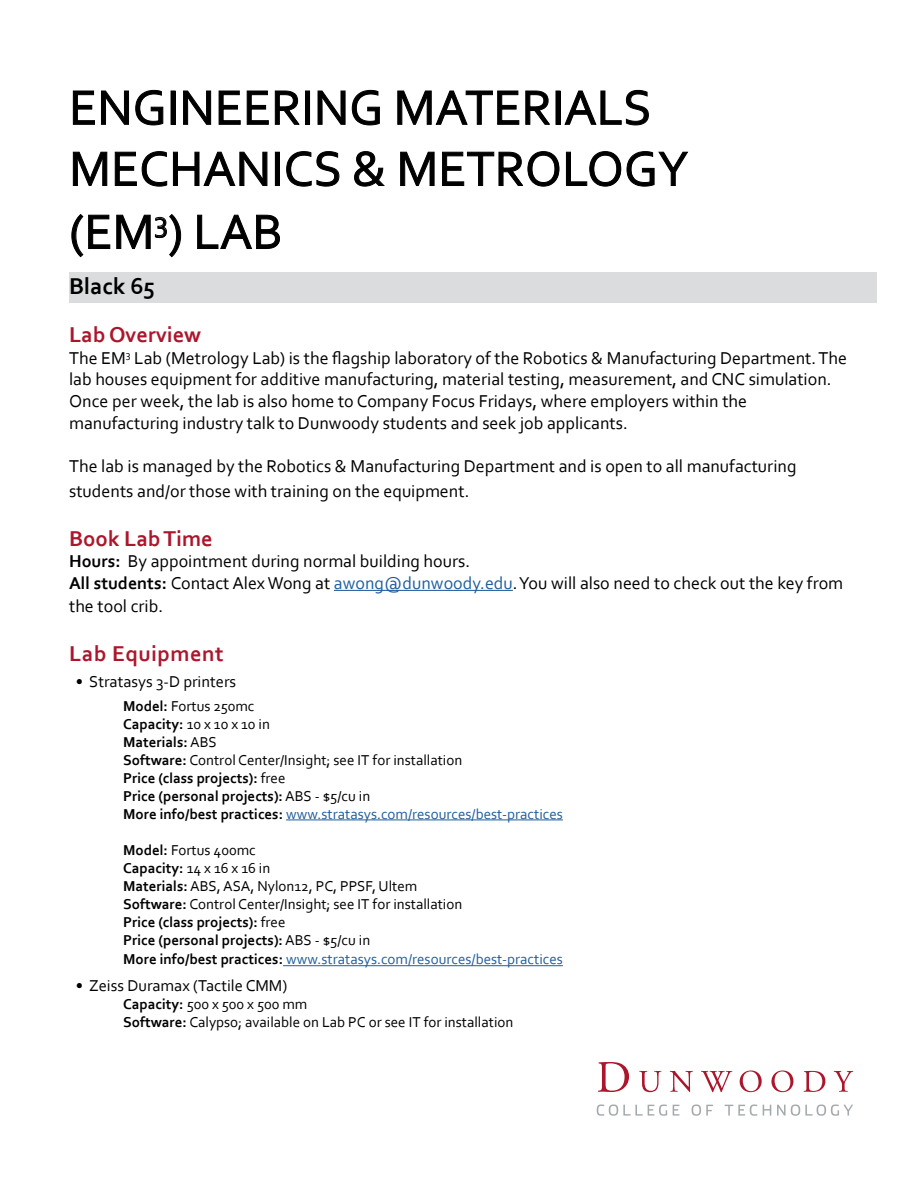
<style>
.page{position:relative;width:918px;height:1188px;background:#fff}
.page>*{position:absolute;margin:0;border:0;box-sizing:border-box;transform-origin:0 0}
.t1{font:51px/62.1px "Corbel";color:#000}
.t2{font:700 24px "Corbel";color:#000}
.t3{font:700 22.5px "Corbel";color:#ac162c}
.t4{font:700 22.5px "Corbel";letter-spacing:.025em;color:#ac162c}
.t5{font:18px/21.6px "Corbel";color:#000}
.t6{font:16.5px "Corbel";color:#000}
.t7{font:15px/18px "Corbel";color:#000}
.t8{font:700 15px/18px "Corbel";color:#000}
.t9{font:15px "Corbel";color:#215e9e}
.s1{font-weight:700}
.s2{color:#215e9e}
.s3{font-weight:400}
.s4{font-weight:400;color:#215e9e}
.s5{font-weight:700;color:#000}
</style>
<div class="page">
<div style="left:69px;top:273px;width:807px;height:30px;background:#dadcdd"></div>
<hr style="left:334px;top:590px;width:179px;height:1px;background:#215e9e">
<hr style="left:286px;top:819px;width:277px;height:1px;background:#215e9e">
<hr style="left:283px;top:965px;width:280px;height:1px;background:#215e9e">
<svg style="left:73px;top:90px;width:22px;height:35px"></svg>
<svg style="left:101px;top:90px;width:28px;height:35px"></svg>
<svg style="left:135px;top:90px;width:29px;height:36px"></svg>
<svg style="left:183px;top:90px;width:28px;height:35px"></svg>
<svg style="left:218px;top:90px;width:51px;height:35px"></svg>
<svg style="left:275px;top:90px;width:24px;height:35px"></svg>
<div style="left:305px;top:91px;width:5px;height:33px;border:1px solid #000"></div>
<svg style="left:317px;top:90px;width:29px;height:35px"></svg>
<svg style="left:352px;top:90px;width:28px;height:36px"></svg>
<svg style="left:397px;top:90px;width:153px;height:35px"></svg>
<svg style="left:564px;top:90px;width:85px;height:36px"></svg>
<svg style="left:73px;top:151px;width:35px;height:35px"></svg>
<svg style="left:115px;top:151px;width:52px;height:36px"></svg>
<svg style="left:173px;top:151px;width:95px;height:35px"></svg>
<div style="left:275px;top:152px;width:4px;height:34px;border:1px solid #000"></div>
<svg style="left:286px;top:151px;width:54px;height:36px"></svg>
<svg style="left:354px;top:151px;width:31px;height:36px"></svg>
<svg style="left:400px;top:151px;width:35px;height:35px"></svg>
<svg style="left:442px;top:151px;width:118px;height:36px"></svg>
<svg style="left:566px;top:151px;width:122px;height:36px"></svg>
<svg style="left:71px;top:214px;width:110px;height:43px"></svg>
<svg style="left:197px;top:214px;width:83px;height:35px"></svg>
<svg style="left:598px;top:1062px;width:31px;height:30px"></svg>
<svg style="left:639px;top:1071px;width:22px;height:21px"></svg>
<svg style="left:670px;top:1071px;width:23px;height:21px"></svg>
<svg style="left:701px;top:1071px;width:31px;height:21px"></svg>
<svg style="left:740px;top:1071px;width:22px;height:21px"></svg>
<svg style="left:771px;top:1071px;width:22px;height:21px"></svg>
<svg style="left:804px;top:1071px;width:21px;height:21px"></svg>
<svg style="left:834px;top:1071px;width:19px;height:21px"></svg>
<svg style="left:597px;top:1105px;width:70px;height:11px"></svg>
<svg style="left:673px;top:1105px;width:6px;height:11px"></svg>
<svg style="left:692px;top:1105px;width:21px;height:11px"></svg>
<svg style="left:725px;top:1105px;width:32px;height:11px"></svg>
<svg style="left:763px;top:1105px;width:8px;height:11px"></svg>
<svg style="left:777px;top:1105px;width:76px;height:11px"></svg>
<h1 class="t1" style="left:69px;top:75px;width:621px">ENGINEERING MATERIALS<br>MECHANICS &amp; METROLOGY (EM<sup>3</sup>) LAB</h1>
<h2 class="t2" style="left:69px;top:271px;width:87px">Black 65</h2>
<p class="t3" style="left:69px;top:321px;width:133px">Lab Overview</p>
<p class="t5" style="left:69px;top:347px;width:780px">The EM<sup>3</sup> Lab (Metrology Lab) is the flagship laboratory of the Robotics &amp; Manufacturing Department. The lab houses equipment for additive manufacturing, material testing, measurement, and CNC simulation.<br>Once per week, the lab is also home to Company Focus Fridays, where employers within the manufacturing industry talk to Dunwoody students and seek job applicants.</p>
<p class="t5" style="left:69px;top:453px;width:729px;line-height:25.2px">The lab is managed by the Robotics &amp; Manufacturing Department and is open to all manufacturing students and/or those with training on the equipment.</p>
<p class="t3" style="left:69px;top:524px;width:145px">Book Lab Time</p>
<p class="t5" style="left:69px;top:550px;width:776px"><span class="s1">Hours:</span> By appointment during normal building hours.<br><span class="s1">All students:</span> Contact Alex Wong at <span class="s2">awong@dunwoody.edu</span>. You will also need to check out the key from</p>
<p class="t5" style="left:69px;top:595px;width:96px">the tool crib.</p>
<p class="t4" style="left:69px;top:639px;width:156px">Lab Equipment</p>
<p class="t6" style="left:76px;top:671px;width:162px">• Stratasys 3-D printers</p>
<p class="t8" style="left:123px;top:696px;width:441px">Model: <span class="s3">Fortus 250mc<br></span>Capacity: <span class="s3">10 x 10 x 10 in<br></span>Materials: <span class="s3">ABS<br></span>Software: <span class="s3">Control Center/Insight; see IT for installation<br></span>Price (class projects): <span class="s3">free<br></span>Price (personal projects): <span class="s3">ABS - $5/cu in<br></span>More info/best practices: <span class="s4">www.stratasys.com/resources/best-practices</span></p>
<p class="t7" style="left:123px;top:840px;width:341px"><span class="s1">Model:</span> Fortus 400mc<br><span class="s1">Capacity:</span> 14 x 16 x 16 in<br><span class="s1">Materials:</span> ABS, ASA, Nylon12, PC, PPSF, Ultem <span class="s1">Software:</span> Control Center/Insight; see IT for installation <span class="s1">Price (class projects):</span> free<br><span class="s1">Price (personal projects):</span> ABS - $5/cu in</p>
<p class="t9" style="left:123px;top:950px;width:441px"><span class="s5">More info/best practices:</span> www.stratasys.com/resources/best-practices</p>
<p class="t6" style="left:76px;top:976px;width:213px">• Zeiss Duramax (Tactile CMM)</p>
<p class="t7" style="left:123px;top:995px;width:392px"><span class="s1">Capacity:</span> 500 x 500 x 500 mm<br><span class="s1">Software:</span> Calypso; available on Lab PC or see IT for installation</p>
</div>
